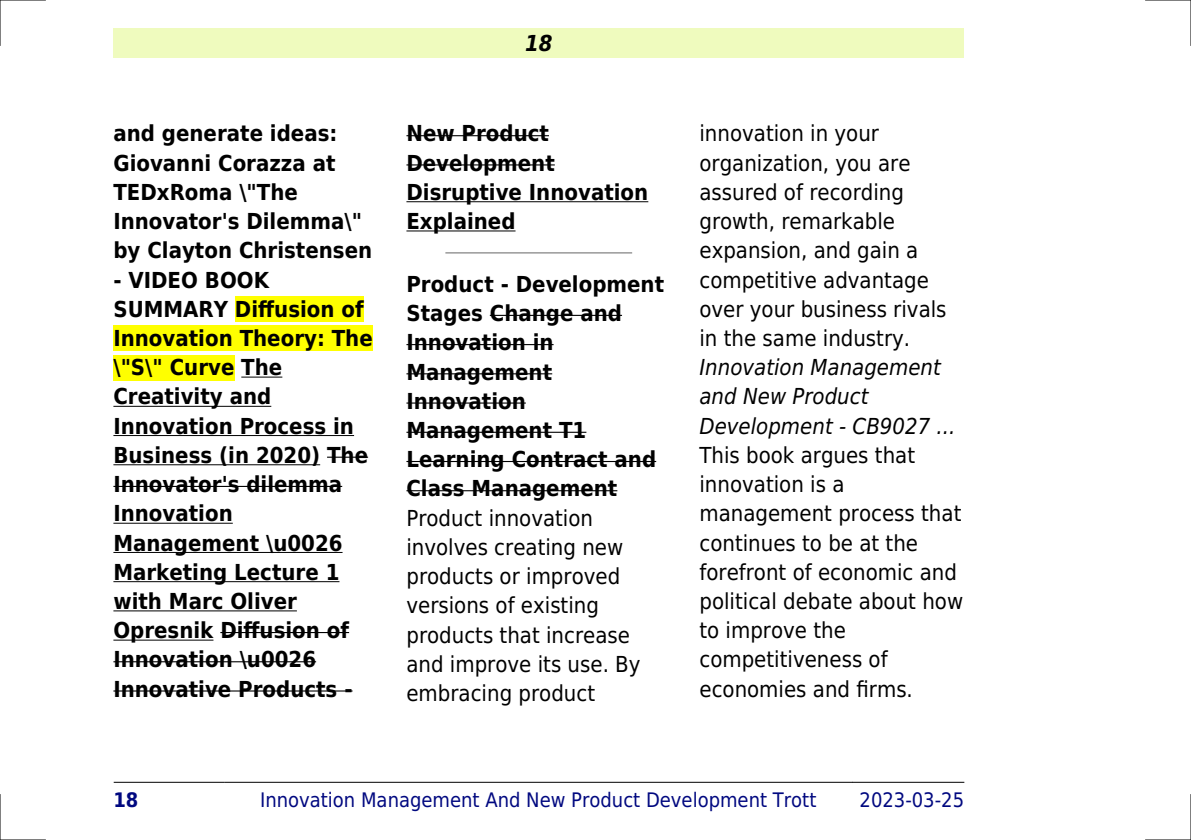
<style>
.page{position:relative;width:1191px;height:840px;background:#fff}
.page>*{position:absolute;margin:0;border:0;box-sizing:border-box;transform-origin:0 0}
.t1{font:700 22px/29.2px "DejaVu Sans Condensed";color:#000}
.t2{font:22px/29.2px "DejaVu Sans Condensed";color:#000}
.t3{font:italic 22px/29.2px "DejaVu Sans Condensed";color:#000}
.t4{font:italic 700 22px "DejaVu Sans Condensed";color:#000}
.t5{font:20px "DejaVu Sans Condensed";color:#000880}
.t6{font:700 20px "DejaVu Sans Condensed";color:#000880}
</style>
<div class="page">
<div style="left:113px;top:28px;width:851px;height:30px;background:#effbbe"></div>
<hr style="left:114px;top:781px;width:110px;height:1px;background:#000">
<hr style="left:225px;top:781px;width:627px;height:1px;background:#000">
<hr style="left:852px;top:781px;width:112px;height:1px;background:#000">
<div style="left:235px;top:296px;width:129px;height:26px;background:#ff0"></div>
<div style="left:113px;top:325px;width:260px;height:26px;background:#ff0"></div>
<div style="left:113px;top:354px;width:121px;height:26px;background:#ff0"></div>
<hr style="left:241px;top:376px;width:41px;height:1px;background:#000">
<hr style="left:113px;top:405px;width:158px;height:1px;background:#000">
<hr style="left:113px;top:435px;width:241px;height:1px;background:#000">
<hr style="left:113px;top:464px;width:207px;height:1px;background:#000">
<hr style="left:327px;top:456px;width:41px;height:1px;background:#000">
<hr style="left:113px;top:485px;width:229px;height:1px;background:#000">
<hr style="left:113px;top:522px;width:120px;height:1px;background:#000">
<hr style="left:113px;top:551px;width:229px;height:1px;background:#000">
<hr style="left:113px;top:581px;width:226px;height:1px;background:#000">
<hr style="left:113px;top:610px;width:184px;height:1px;background:#000">
<hr style="left:113px;top:639px;width:100px;height:1px;background:#000">
<hr style="left:220px;top:631px;width:129px;height:1px;background:#000">
<hr style="left:113px;top:660px;width:203px;height:2px;background:#000">
<hr style="left:113px;top:690px;width:239px;height:1px;background:#000">
<hr style="left:406px;top:135px;width:143px;height:1px;background:#000">
<hr style="left:406px;top:164px;width:149px;height:1px;background:#000">
<hr style="left:406px;top:201px;width:242px;height:1px;background:#000">
<hr style="left:406px;top:230px;width:109px;height:1px;background:#000">
<hr style="left:446px;top:252px;width:185px;height:1px;background:#999">
<hr style="left:490px;top:314px;width:132px;height:2px;background:#000">
<hr style="left:406px;top:344px;width:147px;height:1px;background:#000">
<hr style="left:406px;top:373px;width:146px;height:1px;background:#000">
<hr style="left:406px;top:402px;width:120px;height:1px;background:#000">
<hr style="left:406px;top:431px;width:180px;height:1px;background:#000">
<hr style="left:406px;top:460px;width:250px;height:2px;background:#000">
<hr style="left:406px;top:490px;width:211px;height:1px;background:#000">
<hr style="left:0;top:0;width:45px;height:1px;background:#000">
<hr style="left:1145px;top:0;width:46px;height:1px;background:#000">
<hr style="left:0;top:839px;width:45px;height:1px;background:#000">
<hr style="left:1145px;top:839px;width:46px;height:1px;background:#000">
<hr style="left:0;top:0;width:1px;height:45px;background:#000">
<hr style="left:0;top:794px;width:1px;height:45px;background:#000">
<hr style="left:1190px;top:0;width:1px;height:45px;background:#000">
<hr style="left:1190px;top:794px;width:1px;height:45px;background:#000">
<p class="t1" style="left:113px;top:119px;width:260px">and generate ideas:<br>Giovanni Corazza at<br>TEDxRoma \"The<br>Innovator's Dilemma\" by Clayton Christensen</p>
<p class="t1" style="left:113px;top:265px;width:261px">- VIDEO BOOK<br>SUMMARY Diffusion of<br>Innovation Theory: The \"S\" Curve The<br>Creativity and<br>Innovation Process in<br>Business (in 2020) The<br>Innovator's dilemma<br>Innovation<br>Management \u0026<br>Marketing Lecture 1 with Marc Oliver<br>Opresnik Diffusion of<br>Innovation \u0026<br>Innovative Products -</p>
<p class="t4" style="left:525px;top:30px;width:29px">18</p>
<p class="t1" style="left:406px;top:119px;width:243px">New Product<br>Development<br>Disruptive Innovation<br>Explained</p>
<p class="t1" style="left:406px;top:269px;width:259px">Product - Development<br>Stages Change and<br>Innovation in<br>Management<br>Innovation<br>Management T1<br>Learning Contract and<br>Class Management</p>
<p class="t2" style="left:406px;top:503px;width:236px">Product innovation involves creating new products or improved versions of existing products that increase and improve its use. By embracing product</p>
<p class="t2" style="left:699px;top:119px;width:249px">innovation in your organization, you are assured of recording growth, remarkable expansion, and gain a competitive advantage over your business rivals in the same industry.</p>
<p class="t3" style="left:699px;top:353px;width:257px">Innovation Management and New Product<br>Development - CB9027 ...</p>
<p class="t2" style="left:699px;top:440px;width:265px">This book argues that innovation is a management process that continues to be at the forefront of economic and political debate about how to improve the competitiveness of economies and firms.</p>
<p class="t6" style="left:113px;top:787px;width:27px">18</p>
<p class="t5" style="left:260px;top:787px;width:558px">Innovation Management And New Product Development Trott</p>
<p class="t5" style="left:859px;top:787px;width:106px">2023-03-25</p>
</div>
